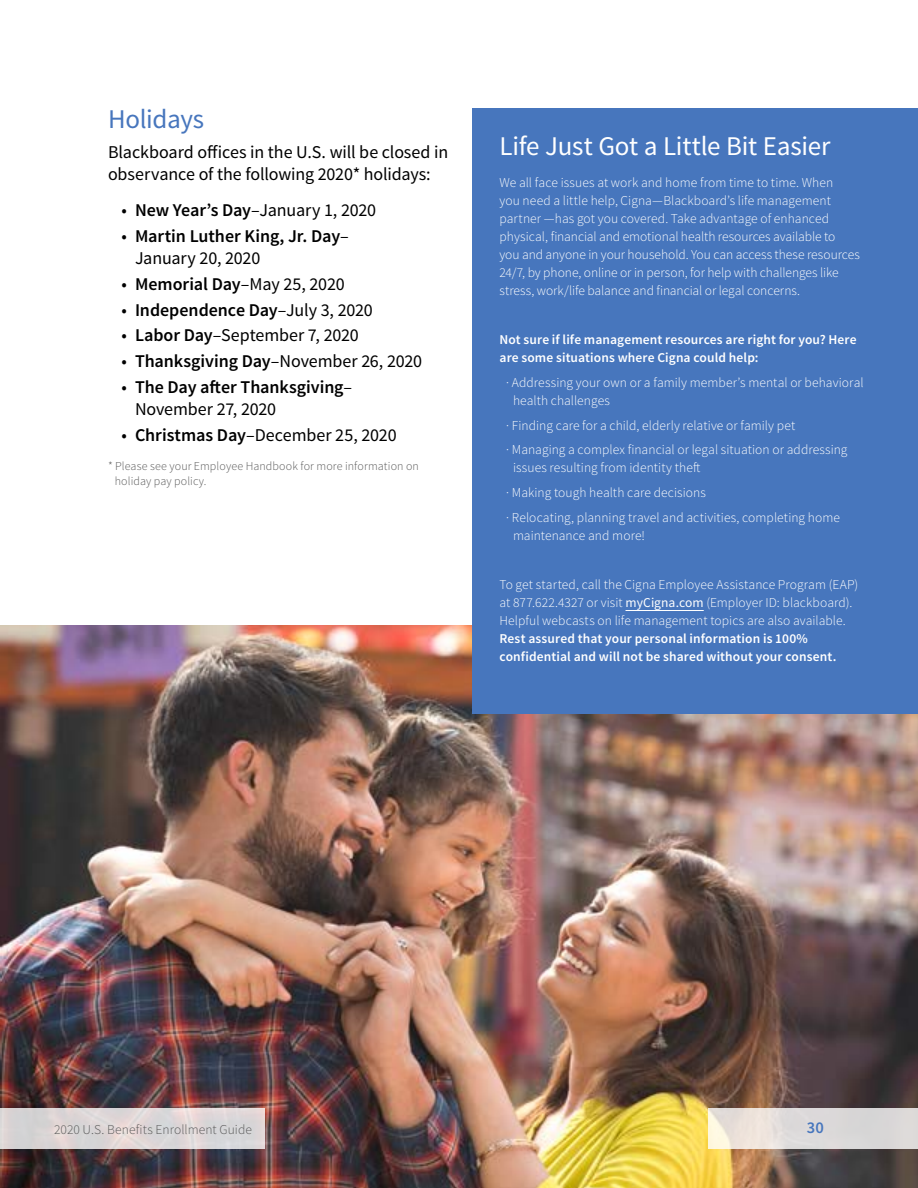
<style>
.page{position:relative;width:918px;height:1188px;background:#fff}
.page>*{position:absolute;margin:0;border:0;box-sizing:border-box;transform-origin:0 0}
.t1{font:27px "Source Sans Pro";letter-spacing:-.01em;color:#fff}
.t2{font:27px "Source Sans Pro";letter-spacing:-.01em;color:#4776bd}
.t3{font:18px/22.5px "Source Sans Pro";letter-spacing:-.01em;color:#000}
.t4{font:600 18px/22.5px "Source Sans Pro";letter-spacing:-.005em;color:#000}
.t5{font:600 16.5px "Source Sans Pro";color:#4776bd}
.t6{font:300 13.5px/18px "Source Sans Pro";letter-spacing:.005em;color:#fff}
.t7{font:600 13.5px/18px "Source Sans Pro";letter-spacing:.01em;color:#fff}
.t8{font:300 13.5px "Source Sans Pro";letter-spacing:.005em;color:#595959}
.t9{font:300 12px/15px "Source Sans Pro";letter-spacing:.01em;color:#595959}
.s1{font-weight:600}
.s2{font-weight:400}
</style>
<div class="page">
<img style="left:1px;top:626px;width:917px;height:562px">
<svg style="left:0;top:1108px;width:265px;height:41px;background:#dcd6d7"></svg>
<svg style="left:708px;top:1108px;width:210px;height:41px;background:#e1dcd9"></svg>
<div style="left:472px;top:108px;width:446px;height:605px;background:#4776bd"></div>
<hr style="left:626px;top:610px;width:78px;height:1px;background:#fff">
<h1 class="t2" style="left:108px;top:103px;width:98px">Holidays</h1>
<h2 class="t3" style="left:108px;top:141px;width:342px">Blackboard offices in the U.S. will be closed in observance of the following 2020* holidays:</h2>
<h2 class="t3" style="left:122px;top:199px;width:256px">• <span class="s1">New Year’s Day</span>–January 1, 2020</h2>
<h2 class="t4" style="left:135px;top:225px;width:215px;text-indent:-14px"><span class="s2">•</span> Martin Luther King, Jr. Day<span class="s2">–<br>January 20, 2020</span></h2>
<h2 class="t3" style="left:122px;top:273px;width:225px">• <span class="s1">Memorial Day</span>–May 25, 2020</h2>
<h2 class="t4" style="left:122px;top:299px;width:253px"><span class="s2">•</span> Independence Day<span class="s2">–July 3, 2020</span></h2>
<h2 class="t3" style="left:122px;top:325px;width:239px">• <span class="s1">Labor Day</span>–September 7, 2020</h2>
<h2 class="t3" style="left:122px;top:350px;width:302px">• <span class="s1">Thanksgiving Day</span>–November 26, 2020</h2>
<h2 class="t4" style="left:135px;top:376px;width:219px;text-indent:-14px"><span class="s2">•</span> The Day after Thanksgiving<span class="s2">–<br>November 27, 2020</span></h2>
<h2 class="t3" style="left:122px;top:424px;width:277px">• <span class="s1">Christmas Day</span>–December 25, 2020</h2>
<p class="t9" style="left:115px;top:458px;width:306px;text-indent:-7px">* Please see your Employee Handbook for more information on holiday pay policy.</p>
<h1 class="t1" style="left:500px;top:130px;width:333px">Life Just Got a Little Bit Easier</h1>
<p class="t6" style="left:500px;top:173px;width:362px">We all face issues at work and home from time to time. When<br>you need a little help, Cigna—Blackboard’s life management partner —has got you covered. Take advantage of enhanced physical, financial and emotional health resources available to<br>you and anyone in your household. You can access these resources 24/7, by phone, online or in person, for help with challenges like stress, work/life balance and financial or legal concerns.</p>
<p class="t7" style="left:500px;top:331px;width:359px">Not sure if life management resources are right for you? Here are some situations where Cigna could help:</p>
<p class="t6" style="left:513px;top:374px;width:352px;text-indent:-7px">· Addressing your own or a family member’s mental or behavioral health challenges</p>
<p class="t6" style="left:506px;top:413px;width:343px;line-height:24.8px">· Finding care for a child, elderly relative or family pet<br>· Managing a complex financial or legal situation or addressing</p>
<p class="t6" style="left:506px;top:456px;width:335px;line-height:24.8px;text-indent:7px">issues resulting from identity theft<br>· Making tough health care decisions<br>· Relocating, planning travel and activities, completing home</p>
<p class="t6" style="left:513px;top:527px;width:134px">maintenance and more!</p>
<p class="t6" style="left:500px;top:576px;width:360px">To get started, call the Cigna Employee Assistance Program (EAP) at 877.622.4327 or visit <span class="s2">myCigna.com</span> (Employer ID: blackboard).<br>Helpful webcasts on life management topics are also available.</p>
<p class="t7" style="left:500px;top:630px;width:338px">Rest assured that your personal information is 100% confidential and will not be shared without your consent.</p>
<p class="t8" style="left:54px;top:1121px;width:199px">2020 U.S. Benefits Enrollment Guide</p>
<p class="t5" style="left:807px;top:1118px;width:19px">30</p>
</div>
